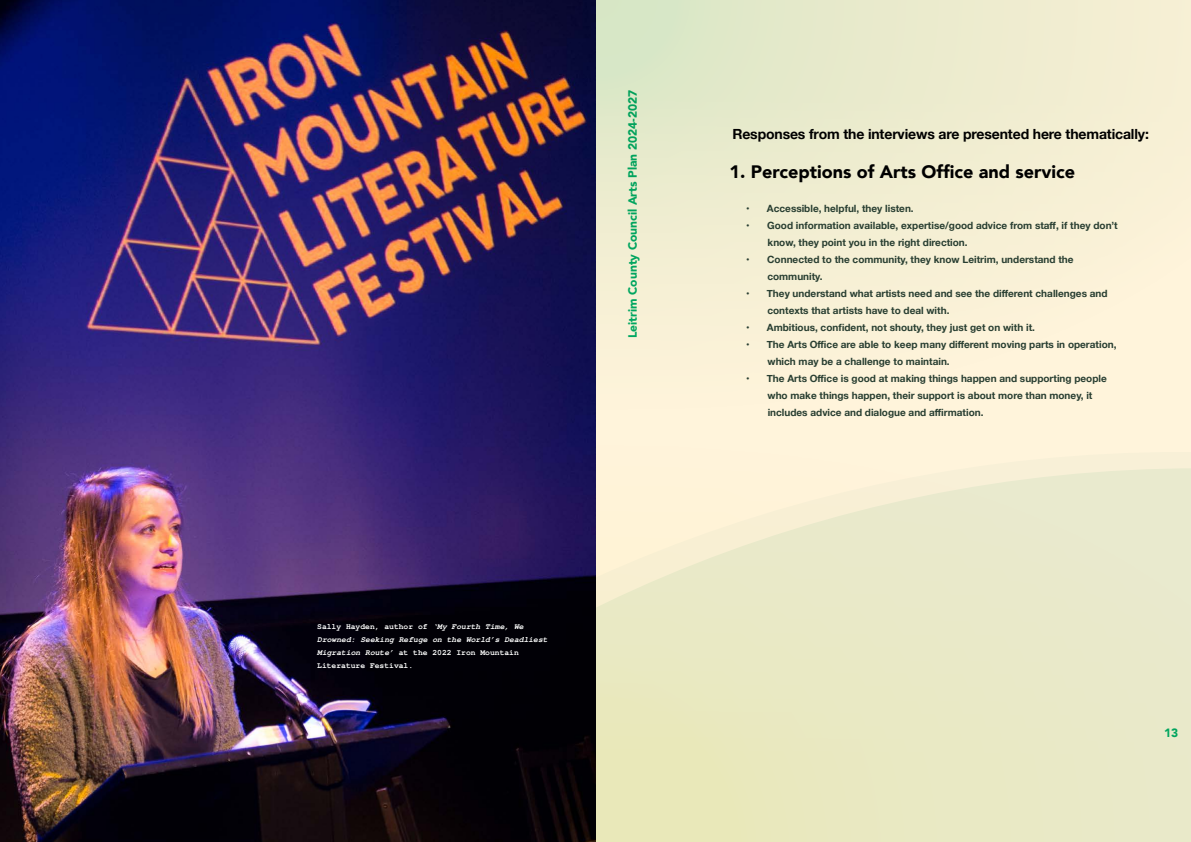
<style>
.page{position:relative;width:1191px;height:842px;background:#fff}
.page>*{position:absolute;margin:0;border:0;box-sizing:border-box;transform-origin:0 0}
.t1{font:900 18px "Avenir";color:#000}
.t2{font:700 14px "Helvetica Neue";letter-spacing:-.01em;color:#000}
.t3{font:900 12px "Avenir";color:#00a963}
.t4{font:700 10px/17px "Helvetica Neue";color:#283e31}
.t5{font:italic 700 8px/13px "Nimbus Mono LOT";color:#fff}
.s1{font-style:normal}
</style>
<div class="page">
<svg style="left:595px;top:0;width:596px;height:421px;background:#f2edd2"></svg>
<div style="left:595px;top:421px;width:596px;height:31px;background:#fff4db"></div>
<div style="left:595px;top:452px;width:596px;height:16px;background:#fff3da"></div>
<svg style="left:595px;top:468px;width:596px;height:374px;background:#eceacb"></svg>
<div style="left:595px;top:614px;width:290px;height:228px;background:#e9e9c4"></div>
<div style="left:595px;top:628px;width:220px;height:214px;background:#e9e8bd"></div>
<img style="left:0;top:0;width:595px;height:842px">
<p class="t3" style="left:622px;top:338px;width:250px;rotate:-90deg">Leitrim County Council Arts Plan 2024-2027</p>
<p class="t5" style="left:317px;top:620px;width:232px"><span class="s1">Sally Hayden, author of</span> ‘My Fourth Time, We Drowned: Seeking Refuge on the World’s Deadliest Migration Route’ <span class="s1">at the 2022 Iron Mountain Literature Festival.</span></p>
<h2 class="t2" style="left:732px;top:123px;width:418px">Responses from the interviews are presented here thematically:</h2>
<h1 class="t1" style="left:729px;top:156px;width:347px">1. Perceptions of Arts Office and service</h1>
<p class="t4" style="left:746px;top:200px;width:169px">• Accessible, helpful, they listen.</p>
<p class="t4" style="left:767px;top:217px;width:351px;text-indent:-21px">• Good information available, expertise/good advice from staff, if they don’t know, they point you in the right direction.</p>
<p class="t4" style="left:767px;top:251px;width:308px;text-indent:-21px">• Connected to the community, they know Leitrim, understand the community.</p>
<p class="t4" style="left:767px;top:285px;width:342px;text-indent:-21px">• They understand what artists need and see the different challenges and contexts that artists have to deal with.</p>
<p class="t4" style="left:746px;top:319px;width:290px">• Ambitious, confident, not shouty, they just get on with it.</p>
<p class="t4" style="left:767px;top:336px;width:350px;text-indent:-21px">• The Arts Office are able to keep many different moving parts in operation, which may be a challenge to maintain.</p>
<p class="t4" style="left:767px;top:370px;width:341px;text-indent:-21px">• The Arts Office is good at making things happen and supporting people who make things happen, their support is about more than money, it includes advice and dialogue and affirmation.</p>
<p class="t3" style="left:1164px;top:723px;width:16px">13</p>
</div>
